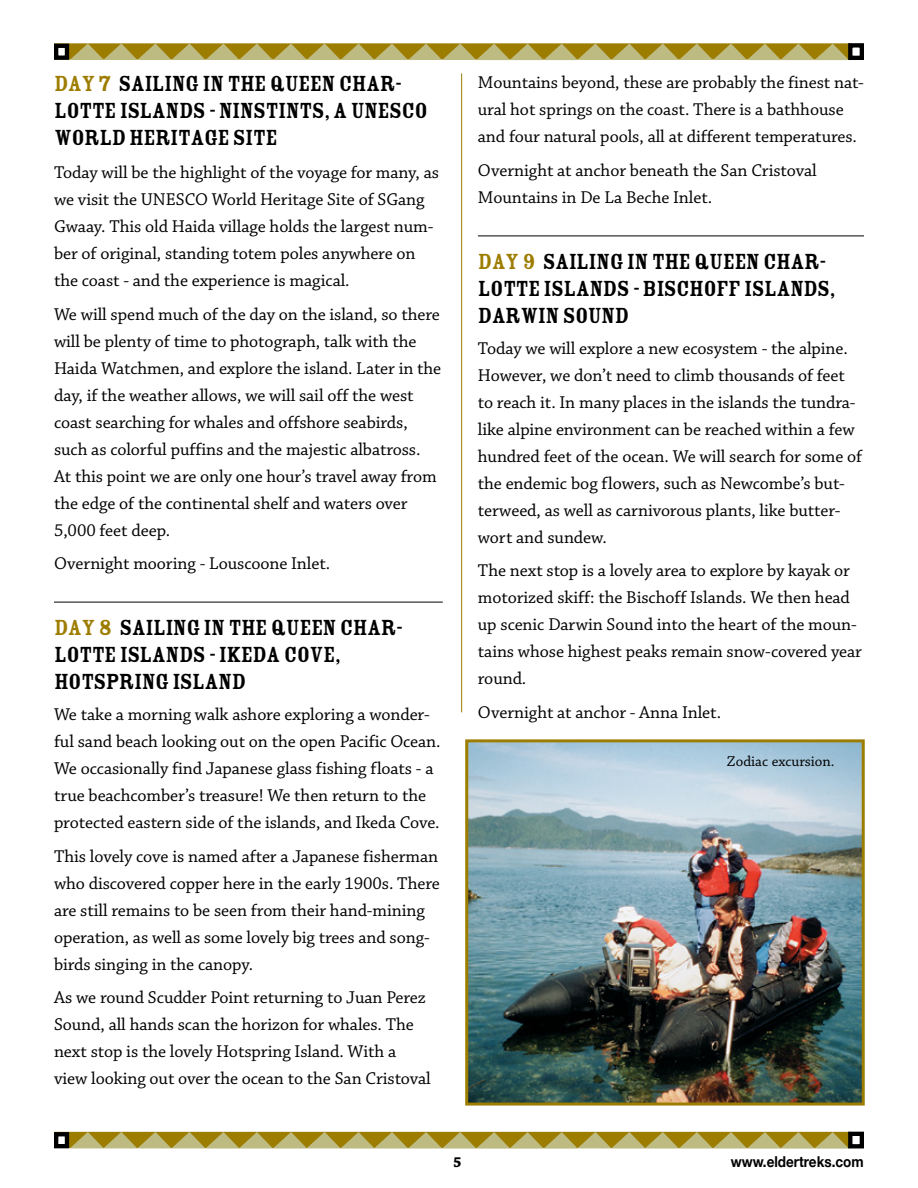
<style>
.page{position:relative;width:918px;height:1188px;background:#fff}
.page>*{position:absolute;margin:0;border:0;box-sizing:border-box;transform-origin:0 0}
.t1{font:24px/27px "Rosewood Std Fill";letter-spacing:-.03em;color:#000}
.t2{font:18px/27px "Chaparral Pro";letter-spacing:-.005em;color:#000}
.t3{font:700 15px "Helvetica Neue";color:#000;scale:.9 1}
.t4{font:15px "Chaparral Pro";color:#000}
.t5{font:700 15px "Chaparral Pro";color:#000}
.s1{color:#9d7d00}
</style>
<div class="page">
<svg style="left:70px;top:1132px;width:779px;height:17px;background:#af9f46"></svg>
<div style="left:54px;top:1132px;width:15px;height:16px;border:4px solid #000"></div>
<div style="left:848px;top:1132px;width:16px;height:16px;border:4px solid #000"></div>
<svg style="left:70px;top:43px;width:778px;height:17px;background:#ae9d44"></svg>
<div style="left:54px;top:44px;width:15px;height:16px;border:4px solid #000"></div>
<div style="left:848px;top:43px;width:16px;height:17px;border:4px solid #000"></div>
<hr style="left:54px;top:602px;width:389px;height:1px;background:#000">
<hr style="left:478px;top:236px;width:386px;height:1px;background:#000">
<hr style="left:461px;top:73px;width:1px;height:639px;background:#9d7d00">
<img style="left:469px;top:743px;width:392px;height:359px">
<div style="left:465px;top:739px;width:400px;height:367px;border:3px solid #9d7d00"></div>
<h1 class="t1" style="left:54px;top:70px;width:375px"><span class="s1">DAY 7</span> SAILING IN THE QUEEN CHAR-<br>LOTTE ISLANDS - NINSTINTS, A UNESCO<br>WORLD HERITAGE SITE</h1>
<p class="t2" style="left:54px;top:160px;width:387px">Today will be the highlight of the voyage for many, as we visit the UNESCO World Heritage Site of SGang Gwaay. This old Haida village holds the largest num&shy;ber of original, standing totem poles anywhere on the coast - and the experience is magical.</p>
<p class="t2" style="left:54px;top:301px;width:389px">We will spend much of the day on the island, so there will be plenty of time to photograph, talk with the Haida Watchmen, and explore the island. Later in the day, if the weather allows, we will sail off the west coast searching for whales and offshore seabirds, such as colorful puffins and the majestic albatross.<br>At this point we are only one hour’s travel away from the edge of the continental shelf and waters over 5,000 feet deep.</p>
<p class="t2" style="left:54px;top:551px;width:278px">Overnight mooring - Louscoone Inlet.</p>
<h1 class="t1" style="left:54px;top:614px;width:350px"><span class="s1">DAY 8</span> SAILING IN THE QUEEN CHAR-<br>LOTTE ISLANDS - IKEDA COVE,<br>HOTSPRING ISLAND</h1>
<p class="t2" style="left:54px;top:702px;width:388px">We take a morning walk ashore exploring a wonder&shy;ful sand beach looking out on the open Pacific Ocean.<br>We occasionally find Japanese glass fishing floats - a true beachcomber’s treasure! We then return to the protected eastern side of the islands, and Ikeda Cove.</p>
<p class="t2" style="left:54px;top:843px;width:387px">This lovely cove is named after a Japanese fisherman who discovered copper here in the early 1900s. There are still remains to be seen from their hand-mining operation, as well as some lovely big trees and song&shy;birds singing in the canopy.</p>
<p class="t2" style="left:54px;top:985px;width:378px">As we round Scudder Point returning to Juan Perez Sound, all hands scan the horizon for whales. The next stop is the lovely Hotspring Island. With a view looking out over the ocean to the San Cristoval</p>
<p class="t2" style="left:478px;top:70px;width:387px">Mountains beyond, these are probably the finest nat&shy;ural hot springs on the coast. There is a bathhouse and four natural pools, all at different temperatures.</p>
<p class="t2" style="left:478px;top:157px;width:340px">Overnight at anchor beneath the San Cristoval<br>Mountains in De La Beche Inlet.</p>
<h1 class="t1" style="left:478px;top:248px;width:359px"><span class="s1">DAY 9</span> SAILING IN THE QUEEN CHAR-<br>LOTTE ISLANDS - BISCHOFF ISLANDS,<br>DARWIN SOUND</h1>
<p class="t2" style="left:478px;top:336px;width:386px">Today we will explore a new ecosystem - the alpine.<br>However, we don’t need to climb thousands of feet to reach it. In many places in the islands the tundra&shy;like alpine environment can be reached within a few hundred feet of the ocean. We will search for some of the endemic bog flowers, such as Newcombe’s but&shy;terweed, as well as carnivorous plants, like butter&shy;wort and sundew.</p>
<p class="t2" style="left:478px;top:558px;width:386px">The next stop is a lovely area to explore by kayak or motorized skiff: the Bischoff Islands. We then head up scenic Darwin Sound into the heart of the moun&shy;tains whose highest peaks remain snow-covered year round.</p>
<p class="t2" style="left:478px;top:699px;width:245px">Overnight at anchor - Anna Inlet.</p>
<p class="t4" style="left:727px;top:753px;width:109px">Zodiac excursion.</p>
<p class="t5" style="left:453px;top:1154px;width:10px">5</p>
<p class="t3" style="left:731px;top:1150px;width:149px">www.eldertreks.com</p>
</div>
